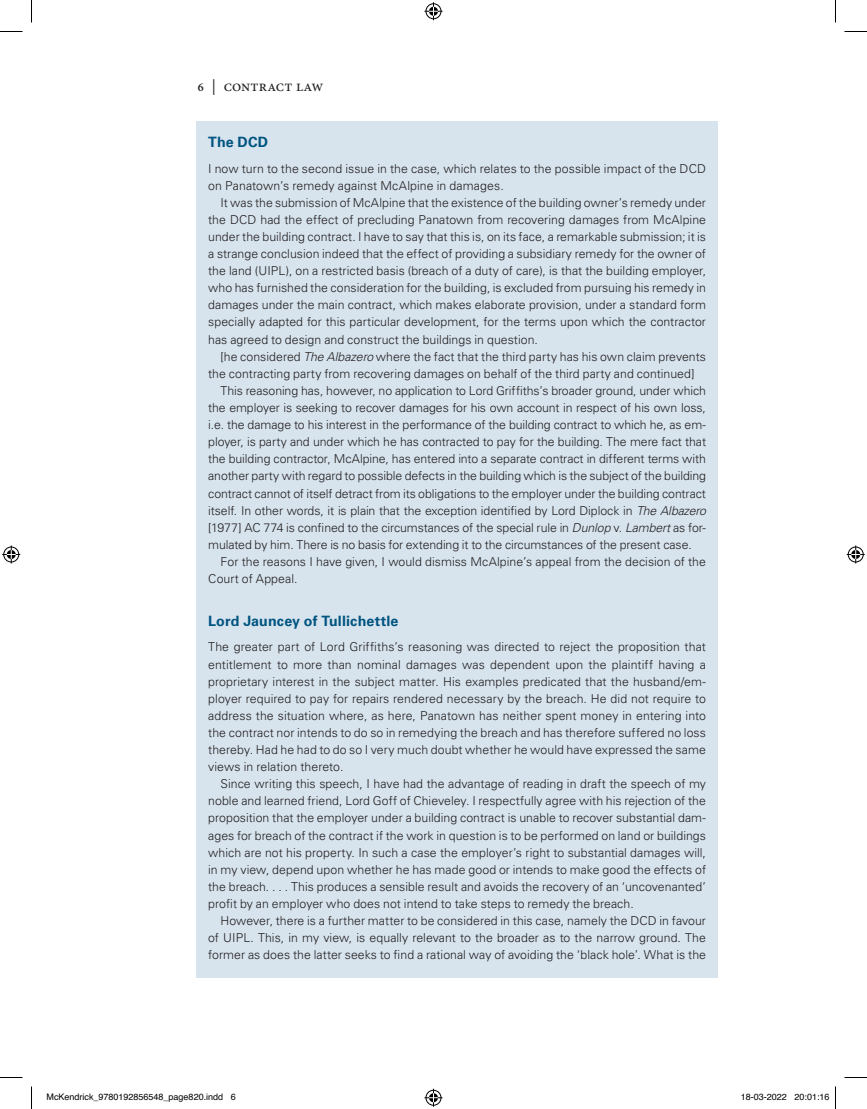
<style>
.page{position:relative;width:867px;height:1109px;background:#fff}
.page>*{position:absolute;margin:0;border:0;box-sizing:border-box;transform-origin:0 0}
.t1{font:15.75px "Minion Pro";letter-spacing:.005em;color:#231f20}
.t2{font:700 14.25px "Univers LT Std";letter-spacing:.01em;color:#005480}
.t3{font:300 12.3px/17.1px "Univers LT Std";letter-spacing:-.005em;color:#231f20;text-align:justify}
.t4{font:9px "Helvetica";color:#000}
.s1{font-weight:600;font-size:12px}
.s2{font-style:italic}
</style>
<div class="page">
<div style="left:196px;top:122px;width:522px;height:856px;background:#d7e4ee"></div>
<svg style="left:0;top:31px;width:22px;height:1px"></svg>
<svg style="left:844px;top:31px;width:23px;height:1px"></svg>
<svg style="left:0;top:1077px;width:22px;height:1px"></svg>
<svg style="left:844px;top:1077px;width:23px;height:1px"></svg>
<svg style="left:31px;top:0;width:1px;height:23px"></svg>
<svg style="left:31px;top:1086px;width:1px;height:23px"></svg>
<svg style="left:835px;top:0;width:1px;height:23px"></svg>
<svg style="left:424px;top:2px;width:18px;height:18px"></svg>
<svg style="left:424px;top:1089px;width:18px;height:18px"></svg>
<svg style="left:2px;top:545px;width:18px;height:18px"></svg>
<svg style="left:846px;top:545px;width:18px;height:18px"></svg>
<svg style="left:835px;top:1086px;width:1px;height:23px"></svg>
<p class="t1" style="left:198px;top:76px;width:127px"><span class="s1">6</span> | CONTRACT LAW</p>
<p class="t2" style="left:208px;top:133px;width:61px">The DCD</p>
<p class="t3" style="left:208px;top:160px;width:499px">I now turn to the second issue in the case, which relates to the possible impact of the DCD on Panatown’s remedy against McAlpine in damages.</p>
<p class="t3" style="left:208px;top:194px;width:499px;text-indent:12px">It was the submission of McAlpine that the existence of the building owner’s remedy under the DCD had the effect of precluding Panatown from recovering damages from McAlpine under the building contract. I have to say that this is, on its face, a remarkable submission; it is a strange conclusion indeed that the effect of providing a subsidiary remedy for the owner of the land (UIPL), on a restricted basis (breach of a duty of care), is that the building employer, who has furnished the consideration for the building, is excluded from pursuing his remedy in damages under the main contract, which makes elaborate provision, under a standard form specially adapted for this particular development, for the terms upon which the contractor has agreed to design and construct the buildings in question.</p>
<p class="t3" style="left:220px;top:348px;width:487px">[he considered <span class="s2">The Albazero</span> where the fact that the third party has his own claim prevents</p>
<p class="t3" style="left:208px;top:365px;width:488px">the contracting party from recovering damages on behalf of the third party and continued]</p>
<p class="t3" style="left:220px;top:382px;width:487px">This reasoning has, however, no application to Lord Griffiths’s broader ground, under which</p>
<p class="t3" style="left:208px;top:399px;width:499px">the employer is seeking to recover damages for his own account in respect of his own loss,</p>
<p class="t3" style="left:208px;top:416px;width:499px">i.e. the damage to his interest in the performance of the building contract to which he, as em-</p>
<p class="t3" style="left:208px;top:433px;width:499px">ployer, is party and under which he has contracted to pay for the building. The mere fact that</p>
<p class="t3" style="left:208px;top:450px;width:499px">the building contractor, McAlpine, has entered into a separate contract in different terms with</p>
<p class="t3" style="left:208px;top:468px;width:499px">another party with regard to possible defects in the building which is the subject of the building</p>
<p class="t3" style="left:208px;top:485px;width:499px">contract cannot of itself detract from its obligations to the employer under the building contract</p>
<p class="t3" style="left:208px;top:502px;width:499px">itself. In other words, it is plain that the exception identified by Lord Diplock in <span class="s2">The Albazero</span></p>
<p class="t3" style="left:208px;top:519px;width:499px">[1977] AC 774 is confined to the circumstances of the special rule in <span class="s2">Dunlop</span> v. <span class="s2">Lambert</span> as for-</p>
<p class="t3" style="left:208px;top:536px;width:485px">mulated by him. There is no basis for extending it to the circumstances of the present case.</p>
<p class="t3" style="left:220px;top:553px;width:487px">For the reasons I have given, I would dismiss McAlpine’s appeal from the decision of the</p>
<p class="t3" style="left:208px;top:570px;width:91px">Court of Appeal.</p>
<p class="t2" style="left:208px;top:612px;width:192px">Lord Jauncey of Tullichettle</p>
<p class="t3" style="left:208px;top:639px;width:499px">The greater part of Lord Griffiths’s reasoning was directed to reject the proposition that entitlement to more than nominal damages was dependent upon the plaintiff having a proprietary interest in the subject matter. His examples predicated that the husband/em&shy;ployer required to pay for repairs rendered necessary by the breach. He did not require to address the situation where, as here, Panatown has neither spent money in entering into the contract nor intends to do so in remedying the breach and has therefore suffered no loss thereby. Had he had to do so I very much doubt whether he would have expressed the same views in relation thereto.</p>
<p class="t3" style="left:208px;top:775px;width:499px;text-indent:12px">Since writing this speech, I have had the advantage of reading in draft the speech of my noble and learned friend, Lord Goff of Chieveley. I respectfully agree with his rejection of the proposition that the employer under a building contract is unable to recover substantial dam&shy;ages for breach of the contract if the work in question is to be performed on land or buildings which are not his property. In such a case the employer’s right to substantial damages will, in my view, depend upon whether he has made good or intends to make good the effects of the breach. . . . This produces a sensible result and avoids the recovery of an ‘uncovenanted’ profit by an employer who does not intend to take steps to remedy the breach.</p>
<p class="t3" style="left:208px;top:912px;width:499px;text-indent:12px">However, there is a further matter to be considered in this case, namely the DCD in favour of UIPL. This, in my view, is equally relevant to the broader as to the narrow ground. The former as does the latter seeks to find a rational way of avoiding the ‘black hole’. What is the</p>
<p class="t4" style="left:46px;top:1090px;width:191px">McKendrick_9780192856548_page820.indd 6</p>
<p class="t4" style="left:741px;top:1090px;width:90px">18-03-2022 20:01:16</p>
</div>
